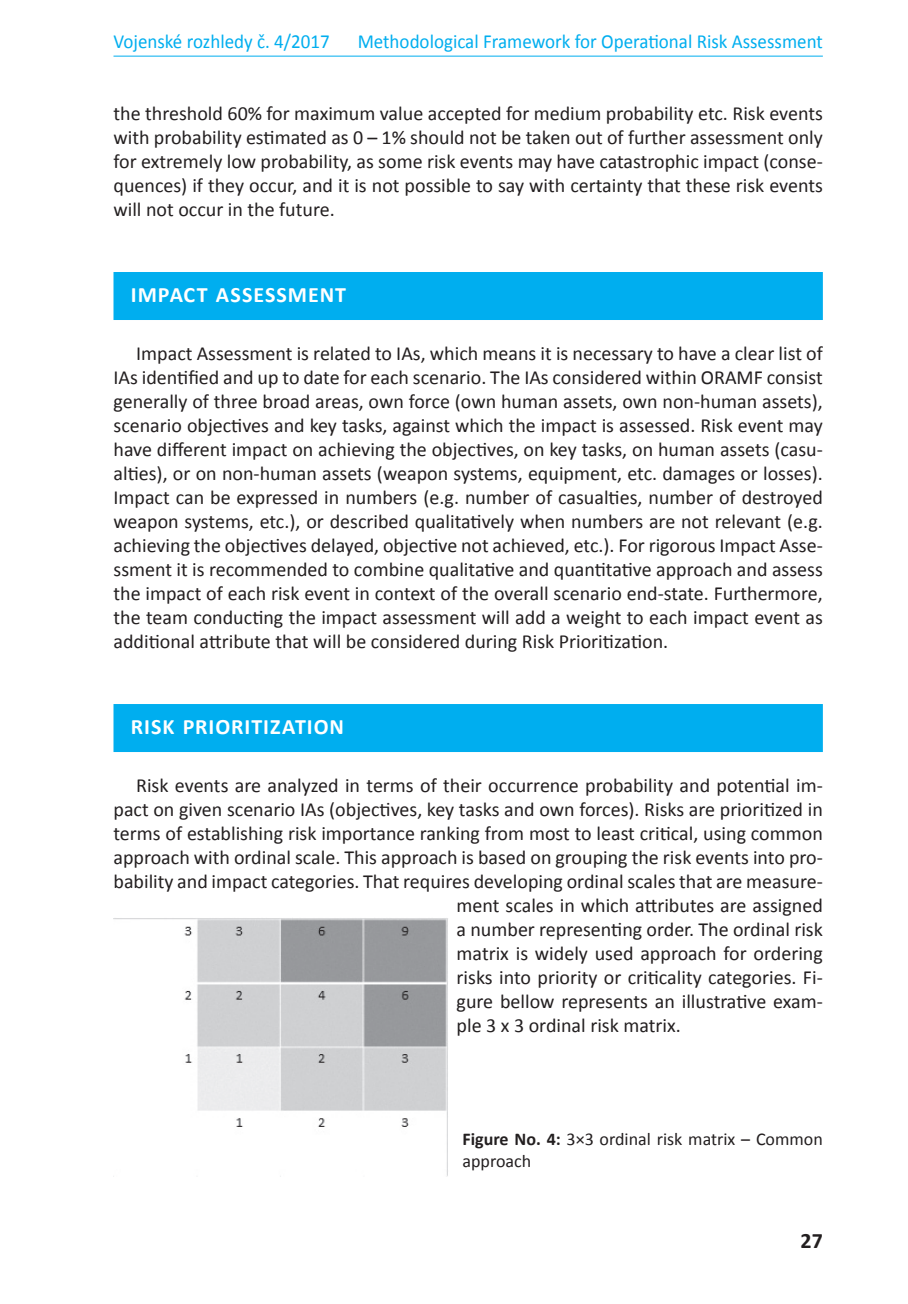
<style>
.page{position:relative;width:908px;height:1304px;background:#fff}
.page>*{position:absolute;margin:0;border:0;box-sizing:border-box;transform-origin:0 0}
.t1{font:700 22px "Calibri";letter-spacing:.045em;color:#fff}
.t2{font:700 22px "Calibri";color:#231f20}
.t3{font:20px/24px "Calibri";color:#231f20;text-align:justify}
.t4{font:20px "Calibri";color:#00aeef;scale:.95 1}
.t5{font:18px/22px "Calibri";color:#231f20}
.s1{font-weight:700}
</style>
<div class="page">
<hr style="left:113px;top:56px;width:709px;height:1px;background:#00aeef">
<div style="left:113px;top:272px;width:709px;height:48px;background:#00aeef"></div>
<div style="left:113px;top:704px;width:709px;height:48px;background:#00aeef"></div>
<img style="left:113px;top:918px;width:335px;height:258px">
<p class="t4" style="left:113px;top:29px;width:229px">Vojenské rozhledy č. 4/2017</p>
<p class="t4" style="left:357px;top:29px;width:491px">Methodological Framework for Operational Risk Assessment</p>
<p class="t3" style="left:113px;top:101px;width:710px">the threshold 60% for maximum value accepted for medium probability etc. Risk events with probability estimated as 0 – 1% should not be taken out of further assessment only for extremely low probability, as some risk events may have catastrophic impact (conse&shy;quences) if they occur, and it is not possible to say with certainty that these risk events will not occur in the future.</p>
<p class="t1" style="left:131px;top:281px;width:216px">IMPACT ASSESSMENT</p>
<p class="t3" style="left:113px;top:341px;width:710px;text-indent:23px">Impact Assessment is related to IAs, which means it is necessary to have a clear list of IAs identified and up to date for each scenario. The IAs considered within ORAMF consist generally of three broad areas, own force (own human assets, own non-human assets), scenario objectives and key tasks, against which the impact is assessed. Risk event may have different impact on achieving the objectives, on key tasks, on human assets (casu&shy;alties), or on non-human assets (weapon systems, equipment, etc. damages or losses).<br>Impact can be expressed in numbers (e.g. number of casualties, number of destroyed weapon systems, etc.), or described qualitatively when numbers are not relevant (e.g. achieving the objectives delayed, objective not achieved, etc.). For rigorous Impact Asse&shy;ssment it is recommended to combine qualitative and quantitative approach and assess the impact of each risk event in context of the overall scenario end-state. Furthermore, the team conducting the impact assessment will add a weight to each impact event as additional attribute that will be considered during Risk Prioritization.</p>
<p class="t1" style="left:131px;top:713px;width:214px">RISK PRIORITIZATION</p>
<p class="t3" style="left:136px;top:773px;width:687px">Risk events are analyzed in terms of their occurrence probability and potential im-</p>
<p class="t3" style="left:113px;top:797px;width:710px">pact on given scenario IAs (objectives, key tasks and own forces). Risks are prioritized in</p>
<p class="t3" style="left:113px;top:821px;width:710px">terms of establishing risk importance ranking from most to least critical, using common</p>
<p class="t3" style="left:113px;top:845px;width:710px">approach with ordinal scale. This approach is based on grouping the risk events into pro-</p>
<p class="t3" style="left:113px;top:869px;width:710px">bability and impact categories. That requires developing ordinal scales that are measure-</p>
<p class="t3" style="left:456px;top:893px;width:367px">ment scales in which attributes are assigned</p>
<p class="t3" style="left:456px;top:917px;width:367px">a number representing order. The ordinal risk</p>
<p class="t3" style="left:456px;top:941px;width:367px">matrix is widely used approach for ordering</p>
<p class="t3" style="left:456px;top:965px;width:367px">risks into priority or criticality categories. Fi-</p>
<p class="t3" style="left:456px;top:989px;width:367px">gure bellow represents an illustrative exam-</p>
<p class="t3" style="left:456px;top:1013px;width:225px">ple 3 x 3 ordinal risk matrix.</p>
<p class="t5" style="left:462px;top:1128px;width:361px"><span class="s1">Figure No. 4:</span> 3×3 ordinal risk matrix – Common approach</p>
<p class="t2" style="left:800px;top:1227px;width:24px">27</p>
</div>
